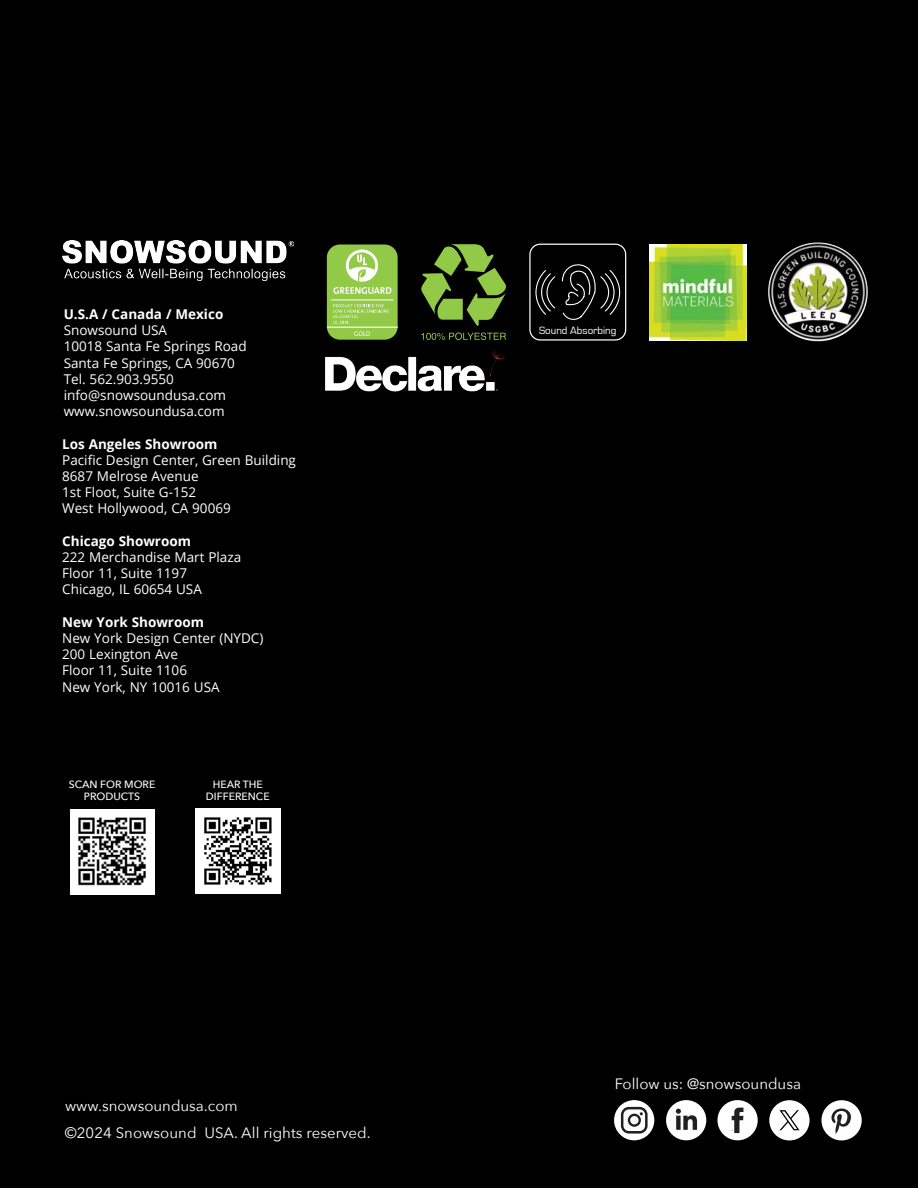
<style>
.page{position:relative;width:918px;height:1188px;background:#fff}
.page>*{position:absolute;margin:0;border:0;box-sizing:border-box;transform-origin:0 0}
.t1{font:15px "Avenir Next";color:#fff}
.testo{font:13.5px "Open Sans";color:#fff}
.testo-2{font:700 13.5px "Open Sans";color:#fff}
.t2{font:10.95px "Eurostile";color:#fff}
.t3{font:500 10.5px "Avenir Next";color:#fff}
</style>
<div class="page">
<div style="left:1px;top:0;width:917px;height:1188px;background:#000"></div>
<div style="left:769px;top:1100px;width:41px;height:40px;background:#fff;border-radius:50%"></div>
<svg style="left:779px;top:1110px;width:21px;height:20px"></svg>
<div style="left:614px;top:1100px;width:40px;height:40px;background:#fff;border-radius:50%"></div>
<svg style="left:621px;top:1107px;width:27px;height:27px"></svg>
<svg style="left:717px;top:1100px;width:41px;height:40px"></svg>
<div style="left:666px;top:1100px;width:40px;height:40px;background:#fff;border-radius:50%"></div>
<svg style="left:676px;top:1109px;width:21px;height:21px"></svg>
<div style="left:821px;top:1100px;width:41px;height:40px;background:#fff;border-radius:50%"></div>
<svg style="left:832px;top:1109px;width:19px;height:25px"></svg>
<img style="left:63px;top:241px;width:230px;height:39px">
<div style="left:327px;top:245px;width:71px;height:95px;background:#92c947;border-radius:13px"></div>
<hr style="left:327px;top:327px;width:71px;height:1px;background:#fff">
<svg style="left:354px;top:331px;width:16px;height:5px"></svg>
<svg style="left:333px;top:304px;width:56px;height:20px"></svg>
<hr style="left:331px;top:300px;width:62px;height:1px;background:#fff">
<svg style="left:333px;top:250px;width:58px;height:44px"></svg>
<svg style="left:421px;top:244px;width:85px;height:82px"></svg>
<svg style="left:421px;top:333px;width:85px;height:7px"></svg>
<svg style="left:535px;top:264px;width:85px;height:56px"></svg>
<div style="left:529px;top:244px;width:97px;height:97px;border:1px solid #fff;border-radius:10px"></div>
<img style="left:325px;top:351px;width:180px;height:41px">
<img style="left:768px;top:242px;width:100px;height:100px">
<img style="left:650px;top:244px;width:96px;height:96px">
<div style="left:70px;top:809px;width:85px;height:85px;background:#fff"></div>
<img style="left:78px;top:817px;width:68px;height:69px">
<img style="left:196px;top:809px;width:84px;height:85px">
<p class="testo-2" style="left:64px;top:305px;width:161px">U.S.A / Canada / Mexico</p>
<p class="testo" style="left:64px;top:321px;width:105px">Snowsound USA</p>
<p class="testo" style="left:64px;top:337px;width:185px">10018 Santa Fe Springs Road</p>
<p class="testo" style="left:64px;top:353px;width:173px">Santa Fe Springs, CA 90670</p>
<p class="testo" style="left:64px;top:370px;width:112px">Tel. 562.903.9550</p>
<p class="testo" style="left:64px;top:386px;width:164px">info@snowsoundusa.com</p>
<p class="testo" style="left:64px;top:402px;width:162px">www.snowsoundusa.com</p>
<p class="testo-2" style="left:62px;top:434px;width:157px">Los Angeles Showroom</p>
<p class="testo" style="left:62px;top:451px;width:235px">Pacific Design Center, Green Building</p>
<p class="testo" style="left:62px;top:467px;width:138px">8687 Melrose Avenue</p>
<p class="testo" style="left:62px;top:483px;width:136px">1st Floot, Suite G-152</p>
<p class="testo" style="left:62px;top:499px;width:170px">West Hollywood, CA 90069</p>
<p class="testo-2" style="left:62px;top:531px;width:130px">Chicago Showroom</p>
<p class="testo" style="left:62px;top:548px;width:181px">222 Merchandise Mart Plaza</p>
<p class="testo" style="left:62px;top:564px;width:126px">Floor 11, Suite 1197</p>
<p class="testo" style="left:62px;top:580px;width:141px">Chicago, IL 60654 USA</p>
<p class="testo-2" style="left:62px;top:612px;width:143px">New York Showroom</p>
<p class="testo" style="left:62px;top:629px;width:203px">New York Design Center (NYDC)</p>
<p class="testo" style="left:62px;top:645px;width:117px">200 Lexington Ave</p>
<p class="testo" style="left:62px;top:661px;width:126px">Floor 11, Suite 1106</p>
<p class="testo" style="left:62px;top:677px;width:159px">New York, NY 10016 USA</p>
<p class="t3" style="left:69px;top:775px;width:88px">SCAN FOR MORE</p>
<p class="t3" style="left:84px;top:787px;width:58px">PRODUCTS</p>
<p class="t3" style="left:213px;top:775px;width:52px">HEAR THE</p>
<p class="t3" style="left:206px;top:787px;width:65px">DIFFERENCE</p>
<p class="t1" style="left:65px;top:1093px;width:174px">www.snowsoundusa.com</p>
<p class="t1" style="left:65px;top:1121px;width:308px">©2024 Snowsound USA. All rights reserved.</p>
<p class="t2" style="left:539px;top:325px;width:79px">Sound Absorbing</p>
<p class="t1" style="left:615px;top:1071px;width:188px">Follow us: @snowsoundusa</p>
</div>
